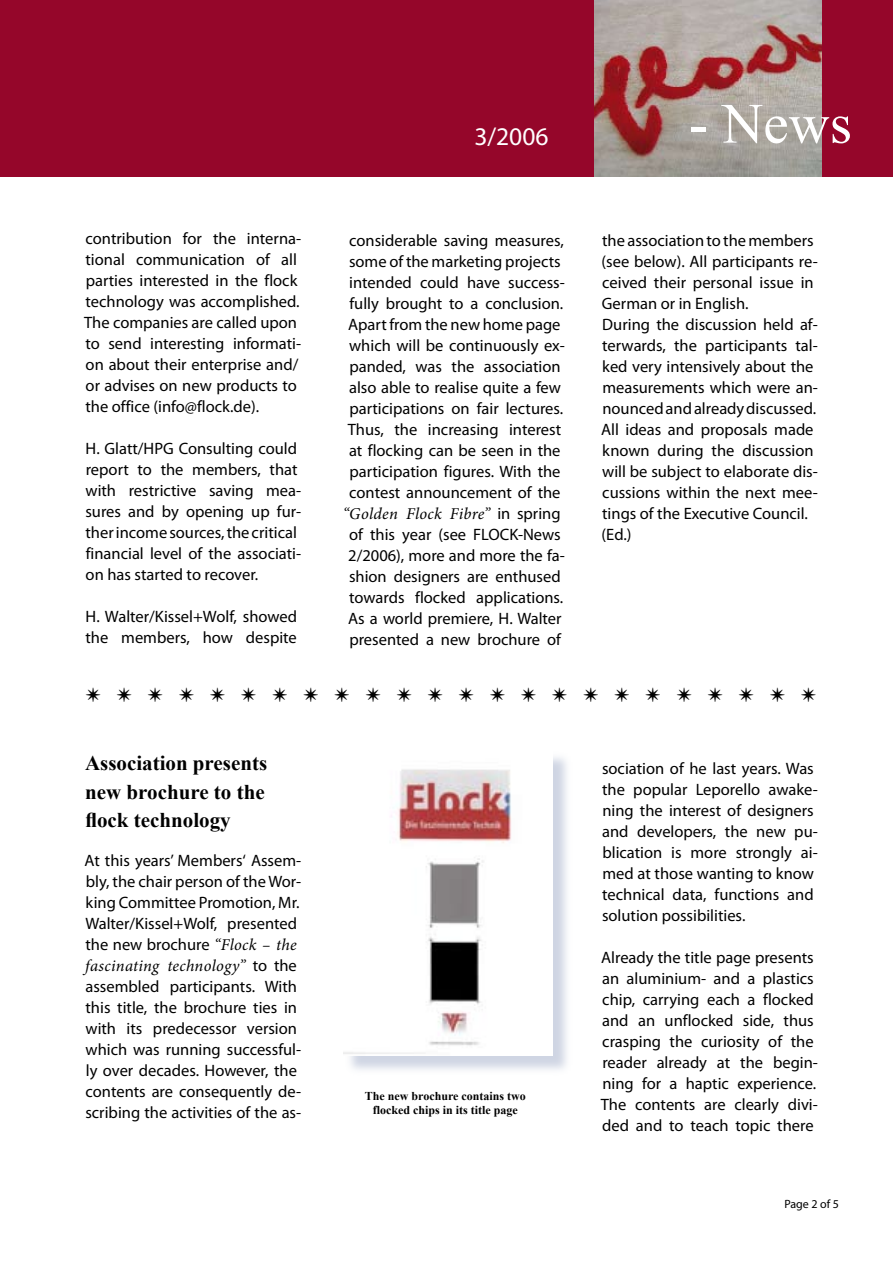
<style>
.page{position:relative;width:893px;height:1263px;background:#fff}
.page>*{position:absolute;margin:0;border:0;box-sizing:border-box;transform-origin:0 0}
.t1{font:57px "Times New Roman";color:#fff}
.t2{font:27px "Minion Pro";color:#000}
.t3{font:25.5px "Myriad Pro";color:#fff}
.t4{font:700 21px/28.5px "Times New Roman";color:#000}
.t5{font:16.5px/21px "Myriad Pro";color:#000}
.t6{font:italic 16.5px "Minion Pro";letter-spacing:.015em;color:#000}
.t7{font:700 12px/13.5px "Times New Roman";color:#000;text-align:center}
.t8{font:12px "Myriad Pro";color:#000}
.s1{font-family:"Myriad Pro";font-style:normal}
.s2{font-family:"Minion Pro";font-style:italic}
</style>
<div class="page">
<svg style="left:0;top:0;width:893px;height:176px;background:#9a2841"></svg>
<div style="left:345px;top:751px;width:228px;height:324px;background:#bfc7da;opacity:.75"></div>
<img style="left:343px;top:751px;width:210px;height:305px">
<p class="t5" style="left:84px;top:228px;width:218px">contribution for the interna&shy;tional communication of all parties interested in the flock technology was accomplished.<br>The companies are called upon to send interesting informati&shy;on about their enterprise and/ or advises on new products to the office (info@flock.de).</p>
<p class="t5" style="left:85px;top:438px;width:217px">H. Glatt/HPG Consulting could report to the members, that with restrictive saving mea&shy;sures and by opening up fur&shy;ther income sources, the critical financial level of the associati&shy;on has started to recover.</p>
<p class="t5" style="left:86px;top:606px;width:213px">H. Walter/Kissel+Wolf, showed the members, how despite</p>
<h3 class="t3" style="left:474px;top:121px;width:76px">3/2006</h3>
<p class="t5" style="left:348px;top:229px;width:218px">considerable saving measures, some of the marketing projects intended could have success&shy;fully brought to a conclusion.<br>Apart from the new home page which will be continuously ex&shy;panded, was the association also able to realise quite a few participations on fair lectures.<br>Thus, the increasing interest at flocking can be seen in the participation figures. With the contest announcement of the</p>
<p class="t6" style="left:343px;top:502px;width:219px">“Golden Flock Fibre” <span class="s1">in spring</span></p>
<p class="t5" style="left:348px;top:523px;width:218px">of this year (see FLOCK-News<br>2/2006), more and more the fa&shy;shion designers are enthused towards flocked applications.<br>As a world premiere, H. Walter presented a new brochure of</p>
<h1 class="t1" style="left:689px;top:85px;width:165px">- News</h1>
<p class="t5" style="left:601px;top:230px;width:218px">the association to the members (see below). All participants re&shy;ceived their personal issue in<br>German or in English.<br>During the discussion held af&shy;terwards, the participants tal&shy;ked very intensively about the measurements which were an&shy;nounced and already discussed.<br>All ideas and proposals made known during the discussion will be subject to elaborate dis&shy;cussions within the next mee&shy;tings of the Executive Council. (Ed.)</p>
<h2 class="t2" style="left:85px;top:675px;width:733px">✴✴✴✴✴✴✴✴✴✴✴✴✴✴✴✴✴✴✴✴✴✴✴✴</h2>
<p class="t4" style="left:85px;top:748px;width:184px">Association presents new brochure to the flock technology</p>
<p class="t5" style="left:85px;top:850px;width:218px">At this years’ Members‘ Assem&shy;bly, the chair person of the Wor&shy;king Committee Promotion, Mr.<br>Walter/Kissel+Wolf, presented the new brochure <span class="s2">“Flock – the</span></p>
<p class="t6" style="left:85px;top:955px;width:213px">fascinating technology” <span class="s1">to the</span></p>
<p class="t5" style="left:85px;top:976px;width:217px">assembled participants. With this title, the brochure ties in with its predecessor version which was running successful&shy;ly over decades. However, the contents are consequently de&shy;scribing the activities of the as-</p>
<p class="t7" style="left:365px;top:1089px;width:162px">The new brochure contains two flocked chips in its title page</p>
<p class="t5" style="left:602px;top:757px;width:217px">sociation of he last years. Was the popular Leporello awake&shy;ning the interest of designers and developers, the new pu&shy;blication is more strongly ai&shy;med at those wanting to know technical data, functions and solution possibilities.</p>
<p class="t5" style="left:601px;top:946px;width:218px">Already the title page presents an aluminium- and a plastics chip, carrying each a flocked and an unflocked side, thus crasping the curiosity of the reader already at the begin&shy;ning for a haptic experience.<br>The contents are clearly divi&shy;ded and to teach topic there</p>
<p class="t8" style="left:784px;top:1197px;width:56px">Page of 5</p>
</div>
